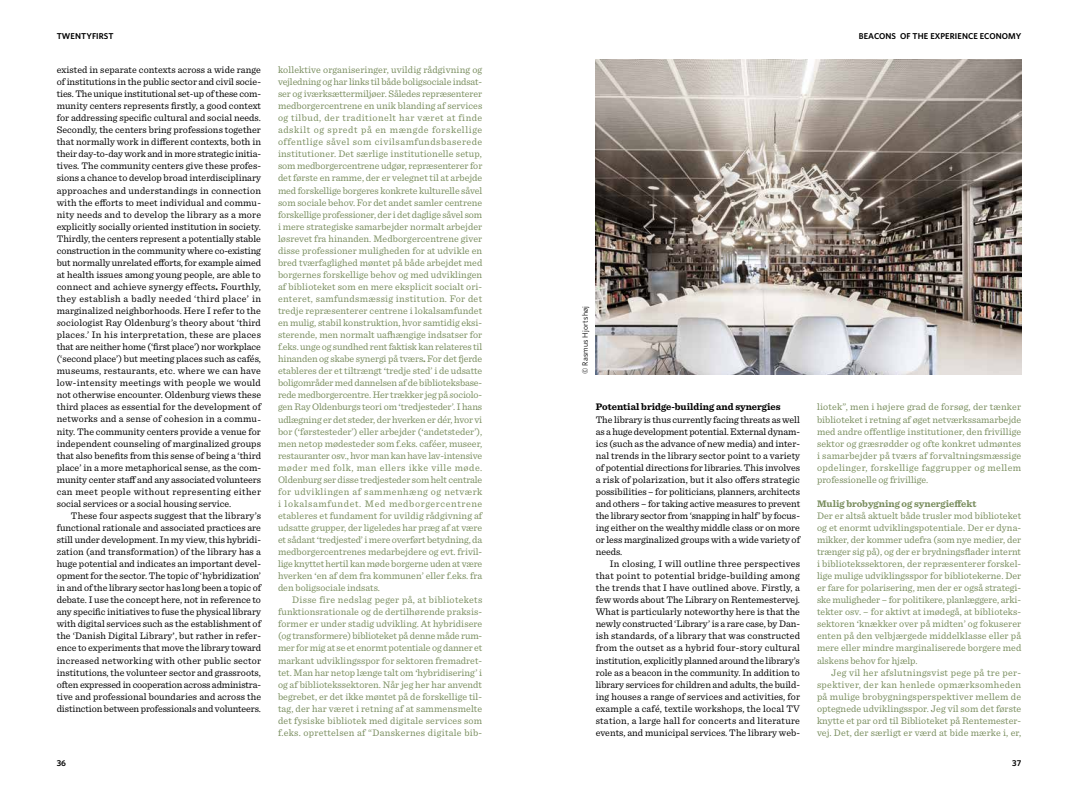
<style>
.page{position:relative;width:1078px;height:794px;background:#fff}
.page>*{position:absolute;margin:0;border:0;box-sizing:border-box;transform-origin:0 0}
.t1{font:9.9px/12px "Sentinel";letter-spacing:.005em;color:#798d5e;text-align:justify}
.t2{font:9.9px/12px "Sentinel";color:#000;text-align:justify}
.t3{font:700 9.9px "Sentinel";color:#000}
.t4{font:700 9.9px "Sentinel";color:#798d5e}
.t5{font:600 8.5px "Whitney";letter-spacing:.01em;color:#000}
.t6{font:7.8px "Whitney";letter-spacing:.02em;color:#000}
.s1{font-weight:700}
.s2{font-style:italic}
.s3{font-family:"Mercury Text G1"}
</style>
<div class="page">
<img style="left:595px;top:60px;width:425px;height:314px">
<p class="t5" style="left:57px;top:31px;width:58px">TWENTYFIRST</p>
<p class="t2" style="left:57px;top:63px;width:206px">existed in separate contexts across a wide range of institutions in the public sector and civil socie&shy;ties. The unique institutional set-up of these com&shy;munity centers represents firstly, a good context for addressing specific cultural and social needs.<br>Secondly, the centers bring professions together that normally work in different contexts, both in their day-to-day work and in more strategic initia&shy;tives. The community centers give these profes&shy;sions a chance to develop broad interdisciplinary approaches and understandings in connection with the efforts to meet individual and commu&shy;nity needs and to develop the library as a more explicitly socially oriented institution in society.<br>Thirdly, the centers represent a potentially stable construction in the community where co-existing but normally unrelated efforts, for example aimed at health issues among young people, are able to connect and achieve synergy effects<span class="s1">.</span> Fourthly, they establish a badly needed ‘third place’ in marginalized neighborhoods. Here I refer to the <span class="s2">s</span>ociologist Ray Oldenburg’s theory about ‘third places.’ In his interpretation, these are places that are neither home (‘first place’) nor workplace (‘second place’) but meeting places such as cafés, museums, restaurants, etc. where we can have low-intensity meetings with people we would not otherwise encounter. Oldenburg views these third places as essential for the development of networks and a sense of cohesion in a commu&shy;nity. The community centers provide a venue for independent counseling of marginalized groups that also benefits from this sense of being a ‘third place’ in a more metaphorical sense, as the com&shy;munity center staff and any associated volunteers can meet people without representing either social services or a social housing service.</p>
<p class="t2" style="left:57px;top:509px;width:206px;text-indent:14px">These four aspects suggest that the library’s functional rationale and associated practices are still under development. In my view, this hybridi&shy;zation (and transformation) of the library has a huge potential and indicates an important devel&shy;opment for the sector. The topic of ‘hybridization’ in and of the library sector has long been a topic of debate. I use the concept here, not in reference to any specific initiatives to fuse the physical library with digital services such as the establishment of the ‘Danish Digital Library<span class="s3">’</span>, but rather in refer&shy;ence to experiments that move the library toward increased networking with other public sector institutions, the volunteer sector and grassroots, often expressed in cooperation across administra&shy;tive and professional boundaries and across the distinction between professionals and volunteers.</p>
<p class="t1" style="left:278px;top:63px;width:206px">kollektive organiseringer, uvildig rådgivning og vejledning og har links til både boligsociale indsat&shy;ser og iværksættermiljøer. Således repræsenterer medborgercentrene en unik blanding af services og tilbud, der traditionelt har været at finde adskilt og spredt på en mængde forskellige offentlige såvel som civilsamfundsbaserede institutioner. Det særlige institutionelle setup, som medborgercentrene udgør, repræsenterer for det første en ramme, der er velegnet til at arbejde med forskellige borgeres konkrete kulturelle såvel som sociale behov. For det andet samler centrene forskellige professioner, der i det daglige såvel som i mere strategiske samarbejder normalt arbejder løsrevet fra hinanden. Medborgercentrene giver disse professioner muligheden for at udvikle en bred tværfaglighed møntet på både arbejdet med borgernes forskellige behov og med udviklingen af biblioteket som en mere eksplicit socialt ori&shy;enteret, samfundsmæssig institution. For det tredje repræsenterer centrene i lokalsamfundet en mulig, stabil konstruktion, hvor samtidig eksi&shy;sterende, men normalt uafhængige indsatser for f.eks. unge og sundhed rent faktisk kan relateres til hinanden og skabe synergi på tværs<span class="s1">.</span> For det fjerde etableres der et tiltrængt <span class="s3">‘</span>tredje sted’ i de udsatte boligområder med dannelsen af de biblioteksbase&shy;rede medborgercentre. Her trækker jeg på <span class="s2">s</span>ociolo&shy;gen Ray Oldenburgs teori om <span class="s3">‘</span>tredjesteder’. I hans udlægning er det steder, der hverken er dér, hvor vi bor (<span class="s3">‘</span>førstesteder’) eller arbejder (<span class="s3">‘</span>andetsteder’), men netop mødesteder som f.eks. caféer, museer, restauranter osv., hvor man kan have lav-intensive møder med folk, man ellers ikke ville møde.<br>Oldenburg ser disse tredjesteder som helt centrale for udviklingen af sammenhæng og netværk i lokalsamfundet. Med medborgercentrene etableres et fundament for uvildig rådgivning af udsatte grupper, der ligeledes har præg af at være et sådant <span class="s3">‘</span>tredjested’ i mere overført betydning, da medborgercentrenes medarbejdere og evt. frivil&shy;lige knyttet hertil kan møde borgerne uden at være hverken <span class="s3">‘</span>en af dem fra kommunen’ eller f.eks. fra den boligsociale indsats.</p>
<p class="t1" style="left:278px;top:593px;width:206px;text-indent:14px">Disse fire nedslag peger på, at bibliotekets funktionsrationale og de dertilhørende praksis&shy;former er under stadig udvikling. At hybridisere (og transformere) biblioteket på denne måde rum&shy;mer for mig at se et enormt potentiale og danner et markant udviklingsspor for sektoren fremadret&shy;tet. Man har netop længe talt om <span class="s3">‘</span>hybridisering’ i og af bibliotekssektoren. Når jeg her har anvendt begrebet, er det ikke møntet på de forskellige til&shy;tag, der har været i retning af at sammensmelte det fysiske bibliotek med digitale services som f.eks. oprettelsen af “Danskernes digitale bib-</p>
<p class="t5" style="left:858px;top:30px;width:164px">BEACONS OF THE EXPERIENCE ECONOMY</p>
<p class="t6" style="left:579px;top:374px;width:70px;rotate:-90deg">© Rasmus Hjortshøj</p>
<p class="t3" style="left:595px;top:399px;width:186px">Potential bridge-building and synergies</p>
<p class="t2" style="left:595px;top:412px;width:206px">The library is thus currently facing threats as well as a huge development potential. External dynam&shy;ics (such as the advance of new media) and inter&shy;nal trends in the library sector point to a variety of potential directions for libraries. This involves a risk of polarization, but it also offers strategic possibilities – for politicians, planners, architects and others – for taking active measures to prevent the library sector from ‘snapping in half’ by focus&shy;ing either on the wealthy middle class or on more or less marginalized groups with a wide variety of needs.</p>
<p class="t2" style="left:595px;top:557px;width:206px;text-indent:14px">In closing, I will outline three perspectives that point to potential bridge-building among the trends that I have outlined above. Firstly, a few words about The Library on Rentemestervej.<br>What is particularly noteworthy here is that the newly constructed ‘Library’ is a rare case, by Dan&shy;ish standards, of a library that was constructed from the outset as a hybrid four-story cultural institution, explicitly planned around the library’s role as a beacon in the community. In addition to library services for children and adults, the build&shy;ing houses a range of services and activities, for example a café, textile workshops, the local TV station, a large hall for concerts and literature events, and municipal services. The library web-</p>
<p class="t1" style="left:816px;top:400px;width:206px">liotek”, men i højere grad de forsøg, der tænker biblioteket i retning af øget netværkssamarbejde med andre offentlige institutioner, den frivillige sektor og græsrødder og ofte konkret udmøntes i samarbejder på tværs af forvaltningsmæssige opdelinger, forskellige faggrupper og mellem professionelle og frivillige.</p>
<p class="t4" style="left:816px;top:496px;width:161px">Mulig brobygning og synergieffekt</p>
<p class="t1" style="left:816px;top:509px;width:206px">Der er altså aktuelt både trusler mod biblioteket og et enormt udviklingspotentiale. Der er dyna&shy;mikker, der kommer udefra (som nye medier, der trænger sig på), og der er brydningsflader internt i bibliotekssektoren, der repræsenterer forskel&shy;lige mulige udviklingsspor for bibliotekerne. Der er fare for polarisering, men der er også strategi&shy;ske muligheder – for politikere, planlæggere, arki&shy;tekter osv. – for aktivt at imødegå, at biblioteks&shy;sektoren <span class="s3">‘</span>knækker over på midten’ og fokuserer enten på den velbjærgede middelklasse eller på mere eller mindre marginaliserede borgere med alskens behov for hjælp.</p>
<p class="t1" style="left:816px;top:665px;width:206px;text-indent:14px">Jeg vil her afslutningsvist pege på tre per&shy;spektiver, der kan henlede opmærksomheden på mulige brobygningsperspektiver mellem de optegnede udviklingsspor. Jeg vil som det første knytte et par ord til Biblioteket på Rentemester&shy;vej. Det, der særligt er værd at bide mærke i, er,</p>
<p class="t5" style="left:57px;top:757px;width:11px">36</p>
<p class="t5" style="left:1011px;top:757px;width:11px">37</p>
</div>
